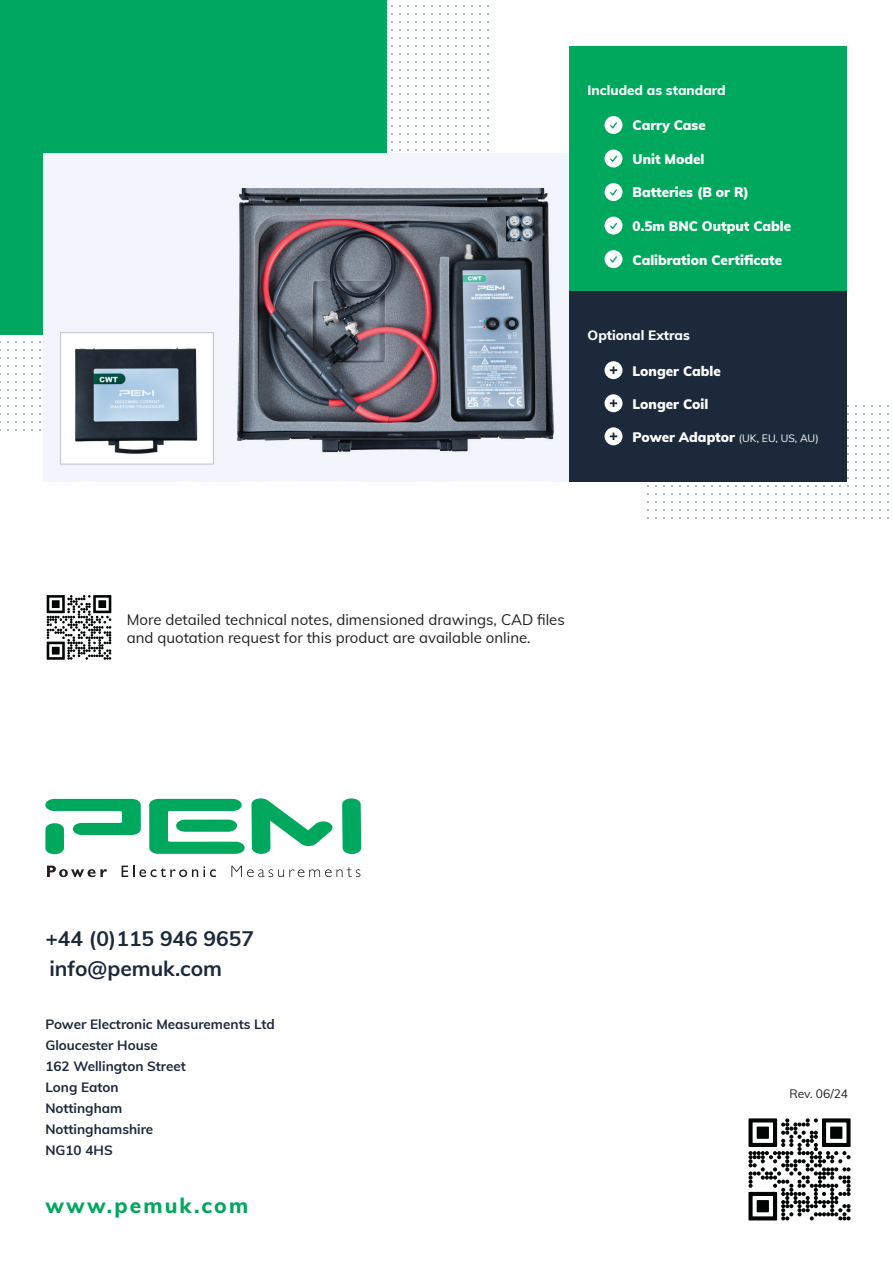
<style>
.page{position:relative;width:893px;height:1263px;background:#fff}
.page>*{position:absolute;margin:0;border:0;box-sizing:border-box;transform-origin:0 0}
.t1{font:700 21px/30px "Muli";color:#1d293b}
.t2{font:800 21px "Muli";letter-spacing:.1em;color:#00a85e}
.t3{font:15px/18px "Muli";color:#231f20}
.t4{font:700 13.5px/21px "Muli";color:#1d293b}
.t5{font:900 13.5px "Muli";color:#fff}
.t6{font:800 13.5px "Muli";color:#fff}
.t7{font:12px "Muli";color:#231f20}
.t8{font:10.5px "Muli";color:#fff}
.s1{font-weight:900;font-size:13.5px}
</style>
<div class="page">
<svg style="left:647px;top:405px;width:242px;height:114px"></svg>
<svg style="left:0;top:5px;width:489px;height:428px"></svg>
<svg style="left:45px;top:799px;width:96px;height:55px"></svg>
<svg style="left:149px;top:799px;width:96px;height:55px"></svg>
<svg style="left:342px;top:798px;width:19px;height:56px"></svg>
<svg style="left:251px;top:798px;width:82px;height:56px"></svg>
<svg style="left:47px;top:866px;width:60px;height:11px"></svg>
<svg style="left:122px;top:865px;width:94px;height:12px"></svg>
<svg style="left:231px;top:866px;width:129px;height:11px"></svg>
<div style="left:0;top:0;width:387px;height:334px;background:#00a85f"></div>
<img style="left:44px;top:153px;width:525px;height:329px">
<div style="left:570px;top:46px;width:277px;height:254px;background:#00a85e"></div>
<svg style="left:605px;top:116px;width:17px;height:18px"></svg>
<svg style="left:605px;top:150px;width:17px;height:17px"></svg>
<svg style="left:605px;top:183px;width:17px;height:18px"></svg>
<svg style="left:605px;top:217px;width:17px;height:18px"></svg>
<svg style="left:605px;top:250px;width:17px;height:18px"></svg>
<div style="left:570px;top:291px;width:277px;height:191px;background:#1c293b"></div>
<div style="left:605px;top:361px;width:17px;height:18px;background:#fff;border-radius:50%"></div>
<svg style="left:610px;top:366px;width:7px;height:8px"></svg>
<div style="left:605px;top:394px;width:17px;height:18px;background:#fff;border-radius:50%"></div>
<svg style="left:610px;top:400px;width:7px;height:7px"></svg>
<div style="left:605px;top:427px;width:17px;height:18px;background:#fff;border-radius:50%"></div>
<svg style="left:610px;top:433px;width:7px;height:7px"></svg>
<svg style="left:47px;top:595px;width:64px;height:65px"></svg>
<svg style="left:748px;top:1118px;width:103px;height:102px"></svg>
<p class="t6" style="left:588px;top:80px;width:140px">Included as standard</p>
<p class="t5" style="left:633px;top:116px;width:75px">Carry Case</p>
<p class="t5" style="left:633px;top:149px;width:73px">Unit Model</p>
<p class="t5" style="left:633px;top:183px;width:118px">Batteries (B or R)</p>
<p class="t5" style="left:633px;top:216px;width:160px">0.5m BNC Output Cable</p>
<p class="t5" style="left:633px;top:250px;width:151px">Calibration Certificate</p>
<p class="t6" style="left:588px;top:325px;width:104px">Optional Extras</p>
<p class="t5" style="left:633px;top:361px;width:90px">Longer Cable</p>
<p class="t5" style="left:633px;top:394px;width:77px">Longer Coil</p>
<p class="t8" style="left:633px;top:430px;width:188px"><span class="s1">Power Adaptor</span> (UK, EU, US, AU)</p>
<p class="t3" style="left:127px;top:610px;width:440px">More detailed technical notes, dimensioned drawings, CAD files and quotation request for this product are available online.</p>
<h1 class="t1" style="left:45px;top:922px;width:210px">+44 (0)115 946 9657 info@pemuk.com</h1>
<p class="t4" style="left:45px;top:1013px;width:231px">Power Electronic Measurements Ltd<br>Gloucester House<br>162 Wellington Street<br>Long Eaton<br>Nottingham<br>Nottinghamshire<br>NG10 4HS</p>
<h1 class="t2" style="left:45px;top:1190px;width:204px">www.pemuk.com</h1>
<p class="t7" style="left:789px;top:1085px;width:60px">Rev. 06/24</p>
</div>
